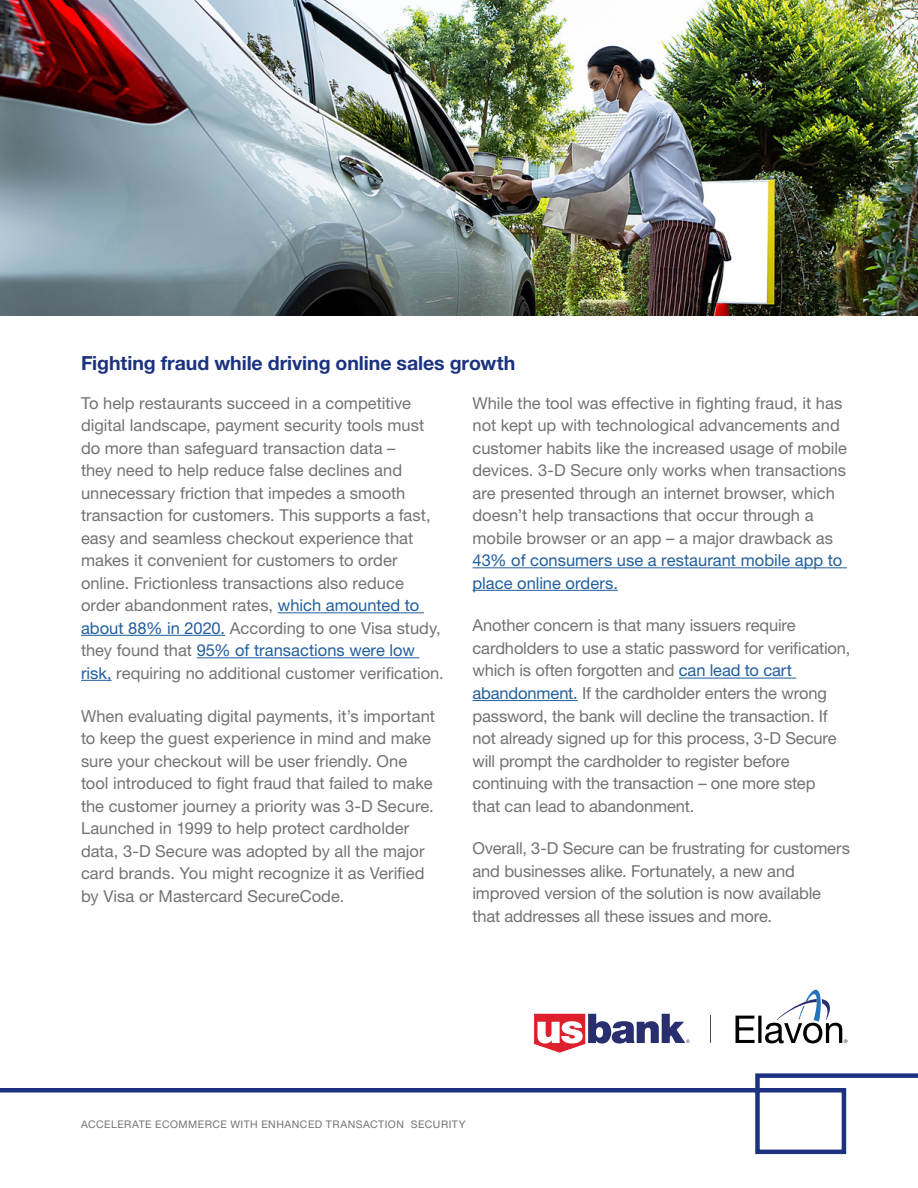
<style>
.page{position:relative;width:918px;height:1188px;background:#fff}
.page>*{position:absolute;margin:0;border:0;box-sizing:border-box;transform-origin:0 0}
.t1{font:700 19.5px "Helvetica Neue LT Std";letter-spacing:-.005em;color:#1b3280}
.t2{font:16.5px/22.5px "Helvetica Neue LT Std";color:#717372}
.t3{font:16.5px/22.5px "Helvetica Neue LT Std";color:#215e9e}
.t4{font:10.5px "Helvetica Neue LT Std";letter-spacing:.045em;color:#717372}
.s1{color:#215e9e}
</style>
<div class="page">
<svg style="left:0;top:1073px;width:918px;height:82px"></svg>
<svg style="left:736px;top:990px;width:111px;height:53px"></svg>
<svg style="left:710px;top:1016px;width:1px;height:27px"></svg>
<svg style="left:534px;top:1014px;width:156px;height:39px"></svg>
<hr style="left:278px;top:612px;width:146px;height:1px;background:#215e9e">
<hr style="left:81px;top:635px;width:144px;height:1px;background:#215e9e">
<hr style="left:197px;top:657px;width:223px;height:1px;background:#215e9e">
<hr style="left:81px;top:680px;width:31px;height:1px;background:#215e9e">
<hr style="left:472px;top:567px;width:375px;height:1px;background:#215e9e">
<hr style="left:472px;top:590px;width:146px;height:1px;background:#215e9e">
<hr style="left:679px;top:678px;width:117px;height:1px;background:#215e9e">
<hr style="left:472px;top:700px;width:106px;height:1px;background:#215e9e">
<img style="left:0;top:0;width:918px;height:315px">
<p class="t1" style="left:81px;top:351px;width:436px">Fighting fraud while driving online sales growth</p>
<p class="t2" style="left:81px;top:391px;width:364px">To help restaurants succeed in a competitive digital landscape, payment security tools must do more than safeguard transaction data –<br>they need to help reduce false declines and unnecessary friction that impedes a smooth transaction for customers. This supports a fast, easy and seamless checkout experience that makes it convenient for customers to order online. Frictionless transactions also reduce order abandonment rates, <span class="s1">which amounted to about 88% in 2020.</span> According to one Visa study, they found that <span class="s1">95% of transactions were low risk,</span> requiring no additional customer verification.</p>
<p class="t2" style="left:81px;top:704px;width:356px">When evaluating digital payments, it’s important to keep the guest experience in mind and make sure your checkout will be user friendly. One tool introduced to fight fraud that failed to make the customer journey a priority was 3-D Secure.<br>Launched in 1999 to help protect cardholder data, 3-D Secure was adopted by all the major card brands. You might recognize it as Verified by Visa or Mastercard SecureCode.</p>
<p class="t2" style="left:472px;top:391px;width:376px">While the tool was effective in fighting fraud, it has not kept up with technological advancements and customer habits like the increased usage of mobile devices. 3-D Secure only works when transactions are presented through an internet browser, which doesn’t help transactions that occur through a mobile browser or an app – a major drawback as</p>
<p class="t3" style="left:472px;top:549px;width:371px">43% of consumers use a restaurant mobile app to place online orders.</p>
<p class="t2" style="left:472px;top:614px;width:379px">Another concern is that many issuers require cardholders to use a static password for verification, which is often forgotten and <span class="s1">can lead to cart abandonment.</span> If the cardholder enters the wrong password, the bank will decline the transaction. If not already signed up for this process, 3-D Secure will prompt the cardholder to register before continuing with the transaction – one more step<br>that can lead to abandonment.</p>
<p class="t2" style="left:472px;top:837px;width:379px">Overall, 3-D Secure can be frustrating for customers and businesses alike. Fortunately, a new and improved version of the solution is now available that addresses all these issues and more.</p>
<p class="t4" style="left:81px;top:1118px;width:386px">ACCELERATE ECOMMERCE WITH ENHANCED TRANSACTION SECURITY</p>
</div>
